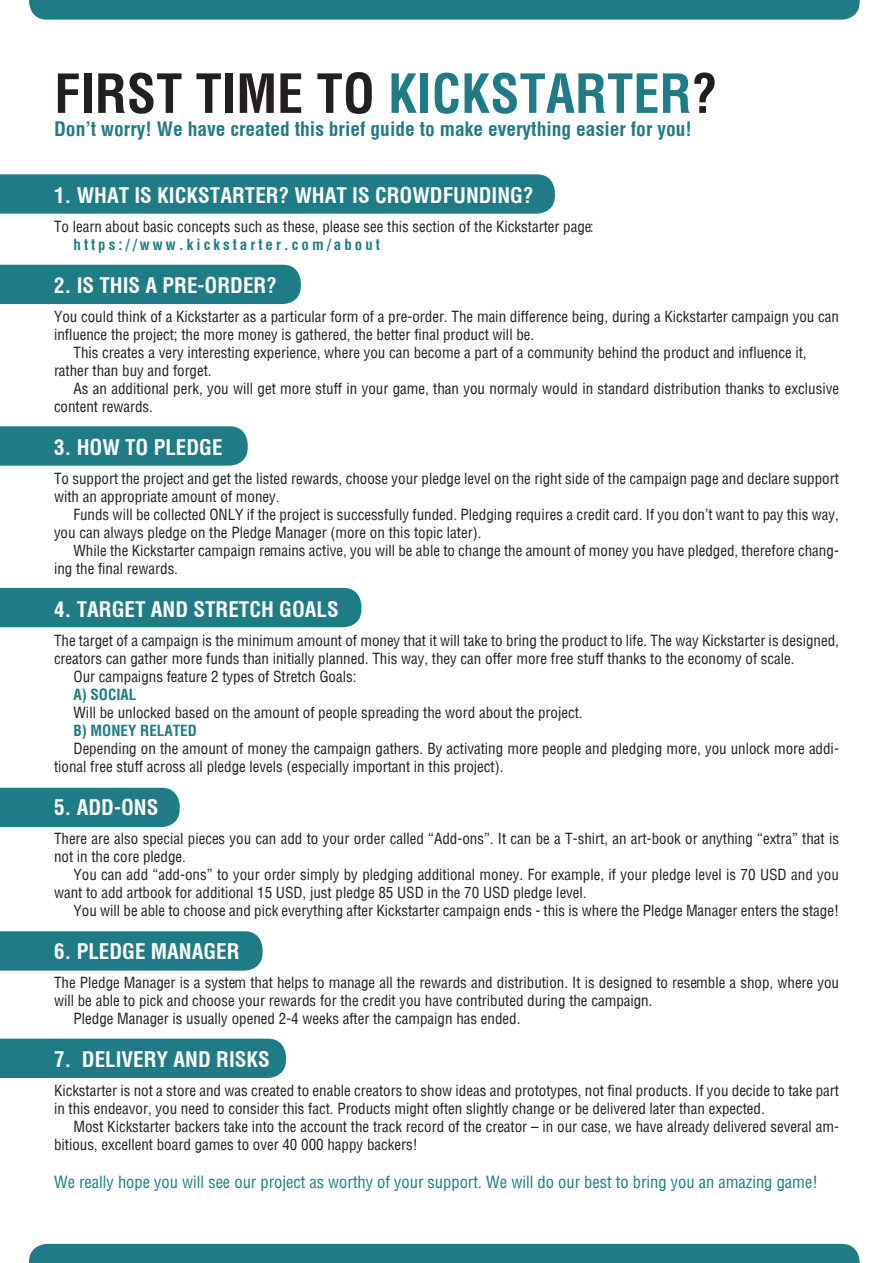
<style>
.page{position:relative;width:893px;height:1263px;background:#fff}
.page>*{position:absolute;margin:0;border:0;box-sizing:border-box;transform-origin:0 0}
.Styl_akapitowy_2{font:700 condensed 52.5px "PL Switzerland";color:#231f20}
.Styl_akapitowy_2-2{font:700 condensed 21px "PL Switzerland";color:#fff}
.Styl_akapitowy_1{font:700 condensed 19.5px "PL Switzerland";color:#1f7c86}
.Styl_akapitowy_1-2{font:16.5px "PL Switzerland Condensed";color:#1f7c86}
.Styl_akapitowy_1-3{font:15px/18px "PL Switzerland Condensed";color:#231f20}
.Styl_akapitowy_1-4{font:700 condensed 15px "PL Switzerland";letter-spacing:.2em;color:#1f7c86}
.Styl_akapitowy_1-5{font:700 condensed 15px "PL Switzerland";color:#1f7c86}
.s1{color:#1f7c86}
</style>
<div class="page">
<div style="left:0;top:265px;width:301px;height:39px;background:#1f7c86"></div>
<div style="left:0;top:174px;width:555px;height:40px;background:#1f7c86"></div>
<div style="left:29px;top:0;width:831px;height:20px;background:#1f7c86"></div>
<div style="left:29px;top:1244px;width:831px;height:19px;background:#1f7c86"></div>
<div style="left:0;top:426px;width:248px;height:40px;background:#1f7c86"></div>
<div style="left:0;top:588px;width:361px;height:39px;background:#1f7c86"></div>
<div style="left:0;top:788px;width:180px;height:39px;background:#1f7c86"></div>
<div style="left:0;top:931px;width:263px;height:40px;background:#1f7c86"></div>
<div style="left:0;top:1039px;width:286px;height:39px;background:#1f7c86"></div>
<p class="Styl_akapitowy_2" style="left:54px;top:62px;width:665px">FIRST TIME TO <span class="s1">KICKSTARTER</span>?</p>
<p class="Styl_akapitowy_1" style="left:54px;top:117px;width:639px">Don’t worry! We have created this brief guide to make everything easier for you!</p>
<p class="Styl_akapitowy_2-2" style="left:54px;top:182px;width:481px">1. WHAT IS KICKSTARTER? WHAT IS CROWDFUNDING?</p>
<p class="Styl_akapitowy_1-3" style="left:54px;top:217px;width:541px">To learn about basic concepts such as these, please see this section of the Kickstarter page:</p>
<p class="Styl_akapitowy_1-4" style="left:74px;top:235px;width:308px">https://www.kickstarter.com/about</p>
<p class="Styl_akapitowy_2-2" style="left:54px;top:272px;width:224px">2. IS THIS A PRE-ORDER?</p>
<p class="Styl_akapitowy_1-3" style="left:54px;top:307px;width:786px">You could think of a Kickstarter as a particular form of a pre-order. The main difference being, during a Kickstarter campaign you can influence the project; the more money is gathered, the better final product will be.</p>
<p class="Styl_akapitowy_1-3" style="left:54px;top:343px;width:754px;text-indent:20px">This creates a very interesting experience, where you can become a part of a community behind the product and influence it, rather than buy and forget.</p>
<p class="Styl_akapitowy_1-3" style="left:54px;top:379px;width:786px;text-indent:20px">As an additional perk, you will get more stuff in your game, than you normaly would in standard distribution thanks to exclusive content rewards.</p>
<p class="Styl_akapitowy_2-2" style="left:54px;top:434px;width:170px">3. HOW TO PLEDGE</p>
<p class="Styl_akapitowy_1-3" style="left:54px;top:469px;width:786px">To support the project and get the listed rewards, choose your pledge level on the right side of the campaign page and declare support with an appropriate amount of money.</p>
<p class="Styl_akapitowy_1-3" style="left:54px;top:505px;width:786px;text-indent:20px">Funds will be collected ONLY if the project is successfully funded. Pledging requires a credit card. If you don’t want to pay this way, you can always pledge on the Pledge Manager (more on this topic later).</p>
<p class="Styl_akapitowy_1-3" style="left:54px;top:541px;width:786px;text-indent:20px">While the Kickstarter campaign remains active, you will be able to change the amount of money you have pledged, therefore chang&shy;ing the final rewards.</p>
<p class="Styl_akapitowy_2-2" style="left:54px;top:596px;width:286px">4. TARGET AND STRETCH GOALS</p>
<p class="Styl_akapitowy_1-3" style="left:54px;top:631px;width:786px">The target of a campaign is the minimum amount of money that it will take to bring the product to life. The way Kickstarter is designed, creators can gather more funds than initially planned. This way, they can offer more free stuff thanks to the economy of scale.</p>
<p class="Styl_akapitowy_1-3" style="left:74px;top:667px;width:284px">Our campaigns feature 2 types of Stretch Goals:</p>
<p class="Styl_akapitowy_1-4" style="left:74px;top:685px;width:64px">A) SOCIAL</p>
<p class="Styl_akapitowy_1-3" style="left:74px;top:703px;width:511px">Will be unlocked based on the amount of people spreading the word about the project.</p>
<p class="Styl_akapitowy_1-5" style="left:74px;top:721px;width:125px">B) MONEY RELATED</p>
<p class="Styl_akapitowy_1-3" style="left:54px;top:739px;width:786px;text-indent:20px">Depending on the amount of money the campaign gathers. By activating more people and pledging more, you unlock more addi&shy;tional free stuff across all pledge levels (especially important in this project).</p>
<p class="Styl_akapitowy_2-2" style="left:54px;top:794px;width:106px">5. ADD-ONS</p>
<p class="Styl_akapitowy_1-3" style="left:54px;top:829px;width:787px">There are also special pieces you can add to your order called “Add-ons”. It can be a T-shirt, an art-book or anything “extra” that is not in the core pledge.</p>
<p class="Styl_akapitowy_1-3" style="left:54px;top:865px;width:786px;text-indent:20px">You can add “add-ons” to your order simply by pledging additional money. For example, if your pledge level is 70 USD and you want to add artbook for additional 15 USD, just pledge 85 USD in the 70 USD pledge level.</p>
<p class="Styl_akapitowy_1-3" style="left:74px;top:901px;width:767px">You will be able to choose and pick everything after Kickstarter campaign ends - this is where the Pledge Manager enters the stage!</p>
<p class="Styl_akapitowy_2-2" style="left:54px;top:938px;width:187px">6. PLEDGE MANAGER</p>
<p class="Styl_akapitowy_1-3" style="left:54px;top:973px;width:787px">The Pledge Manager is a system that helps to manage all the rewards and distribution. It is designed to resemble a shop, where you will be able to pick and choose your rewards for the credit you have contributed during the campaign.</p>
<p class="Styl_akapitowy_1-3" style="left:74px;top:1009px;width:448px">Pledge Manager is usually opened 2-4 weeks after the campaign has ended.</p>
<p class="Styl_akapitowy_2-2" style="left:54px;top:1046px;width:217px">7. DELIVERY AND RISKS</p>
<p class="Styl_akapitowy_1-3" style="left:54px;top:1081px;width:787px">Kickstarter is not a store and was created to enable creators to show ideas and prototypes, not final products. If you decide to take part in this endeavor, you need to consider this fact. Products might often slightly change or be delivered later than expected.</p>
<p class="Styl_akapitowy_1-3" style="left:54px;top:1117px;width:786px;text-indent:20px">Most Kickstarter backers take into the account the track record of the creator – in our case, we have already delivered several am&shy;bitious, excellent board games to over 40 000 happy backers!</p>
<p class="Styl_akapitowy_1-2" style="left:54px;top:1171px;width:765px">We really hope you will see our project as worthy of your support. We will do our best to bring you an amazing game!</p>
</div>
